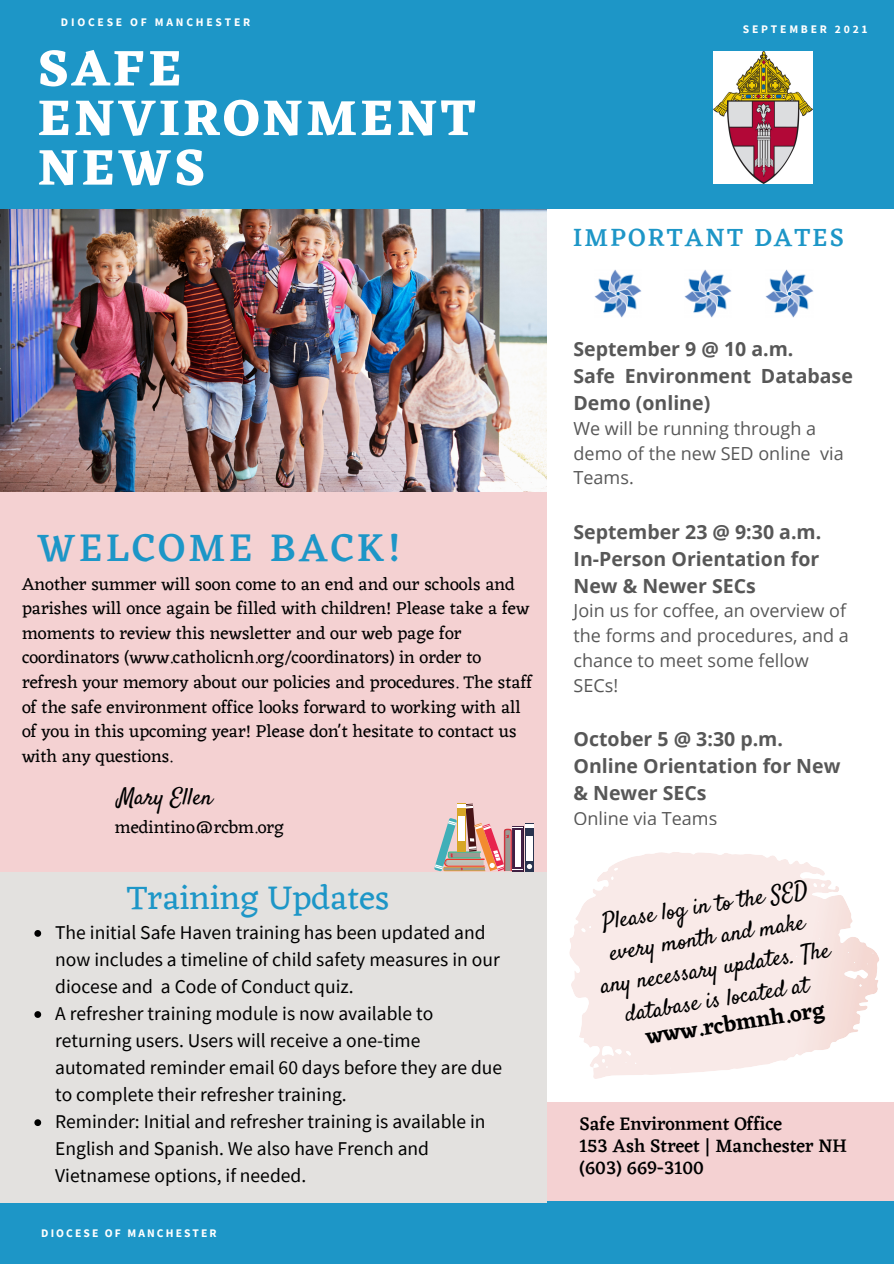
<style>
.page{position:relative;width:894px;height:1264px;background:#fff}
.page>*{position:absolute;margin:0;border:0;box-sizing:border-box;transform-origin:0 0}
.t1{font:700 51.9px/49.5px "Eczar";letter-spacing:.06em;color:#fff}
.t2{font:500 39.75px "Eczar";letter-spacing:.09em;color:#1d96c7}
.t3{font:34.5px "Eczar";color:#1d96c7}
.t4{font:500 25.5px "Eczar";letter-spacing:.09em;color:#1d96c7}
.t5{font:23.4px "Satisfy";color:#000}
.t6{font:23.1px/31.5px "Satisfy";color:#000;text-align:center}
.t7{font:600 22.5px "Eczar";color:#000}
.t8{font:19.5px/27px "Source Sans Pro";color:#000}
.t9{font:700 19.5px/27px "Open Sans";color:#3b3b3b}
.t10{font:500 18.6px "Eczar";color:#000}
.t11{font:18px/24.6px "Eczar";color:#000}
.t12{font:18px/24.8px "Open Sans";color:#3b3b3b}
.t13{font:700 11.55px "Source Sans Pro";letter-spacing:.24em;color:#fff}
.t14{font:700 11.55px "Source Sans Pro";letter-spacing:.18em;color:#fff}
</style>
<div class="page">
<div style="left:0;top:0;width:893px;height:209px;background:#1d96c7"></div>
<div style="left:540px;top:1102px;width:353px;height:161px;background:#f4d1d2"></div>
<div style="left:0;top:1201px;width:893px;height:62px;background:#1d96c7"></div>
<div style="left:0;top:484px;width:546px;height:388px;background:#f4d1d2"></div>
<img style="left:0;top:209px;width:546px;height:283px">
<div style="left:0;top:872px;width:546px;height:330px;background:#e3e1df"></div>
<img style="left:713px;top:52px;width:99px;height:131px">
<img style="left:594px;top:270px;width:47px;height:47px">
<img style="left:684px;top:270px;width:47px;height:47px">
<img style="left:765px;top:270px;width:47px;height:47px">
<svg style="left:581px;top:867px;width:292px;height:201px;background:#f9ebe9"></svg>
<svg style="left:434px;top:803px;width:99px;height:68px"></svg>
<svg style="left:34px;top:930px;width:7px;height:6px"></svg>
<svg style="left:34px;top:1011px;width:7px;height:6px"></svg>
<svg style="left:34px;top:1119px;width:7px;height:6px"></svg>
<p class="t13" style="left:61px;top:14px;width:191px">DIOCESE OF MANCHESTER</p>
<p class="t1" style="left:38px;top:43px;width:439px">SAFE<br>ENVIRONMENT<br>NEWS</p>
<p class="t2" style="left:38px;top:523px;width:364px">WELCOME BACK!</p>
<p class="t11" style="left:22px;top:571px;width:512px">Another summer will soon come to an end and our schools and parishes will once again be filled with children! Please take a few moments to review this newsletter and our web page for coordinators (www.catholicnh.org/coordinators) in order to refresh your memory about our policies and procedures. The staff of the safe environment office looks forward to working with all of you in this upcoming year! Please don't hesitate to contact us with any questions.</p>
<p class="t5" style="left:118px;top:782px;width:96px">Mary Ellen</p>
<p class="t11" style="left:115px;top:814px;width:171px">medintino@rcbm.org</p>
<p class="t3" style="left:127px;top:876px;width:264px">Training Updates</p>
<p class="t8" style="left:55px;top:918px;width:446px">The initial Safe Haven training has been updated and now includes a timeline of child safety measures in our diocese and a Code of Conduct quiz.</p>
<p class="t8" style="left:55px;top:999px;width:448px">A refresher training module is now available to returning users. Users will receive a one-time automated reminder email 60 days before they are due to complete their refresher training.</p>
<p class="t8" style="left:55px;top:1107px;width:432px">Reminder: Initial and refresher training is available in<br>English and Spanish. We also have French and<br>Vietnamese options, if needed.</p>
<p class="t14" style="left:41px;top:1225px;width:177px">DIOCESE OF MANCHESTER</p>
<p class="t13" style="left:742px;top:22px;width:126px">SEPTEMBER 2021</p>
<p class="t4" style="left:573px;top:222px;width:272px">IMPORTANT DATES</p>
<p class="t9" style="left:573px;top:335px;width:281px">September 9 @ 10 a.m.<br>Safe Environment Database<br>Demo (online)</p>
<p class="t12" style="left:573px;top:415px;width:272px">We will be running through a demo of the new SED online via<br>Teams.</p>
<p class="t9" style="left:573px;top:517px;width:249px;text-align:justify">September 23 @ 9:30 a.m.<br>In-Person Orientation for New &amp; Newer SECs</p>
<p class="t12" style="left:573px;top:598px;width:277px">Join us for coffee, an overview of the forms and procedures, and a chance to meet some fellow<br>SECs!</p>
<p class="t9" style="left:573px;top:724px;width:268px">October 5 @ 3:30 p.m.<br>Online Orientation for New &amp; Newer SECs</p>
<p class="t12" style="left:573px;top:805px;width:145px">Online via Teams</p>
<p class="t6" style="left:600px;top:908px;width:210px;rotate:-9deg">Please log in to the SED</p>
<p class="t6" style="left:607px;top:938px;width:199px;rotate:-9deg">every month and make</p>
<p class="t6" style="left:598px;top:972px;width:233px;rotate:-9deg">any necessary updates. The database is located at</p>
<p class="t7" style="left:643px;top:1023px;width:182px;rotate:-9deg">www.rcbmnh.org</p>
<p class="t10" style="left:579px;top:1112px;width:204px">Safe Environment Office</p>
<p class="t10" style="left:579px;top:1134px;width:269px">153 Ash Street | Manchester NH</p>
<p class="t10" style="left:579px;top:1156px;width:126px">(603) 669-3100</p>
</div>
